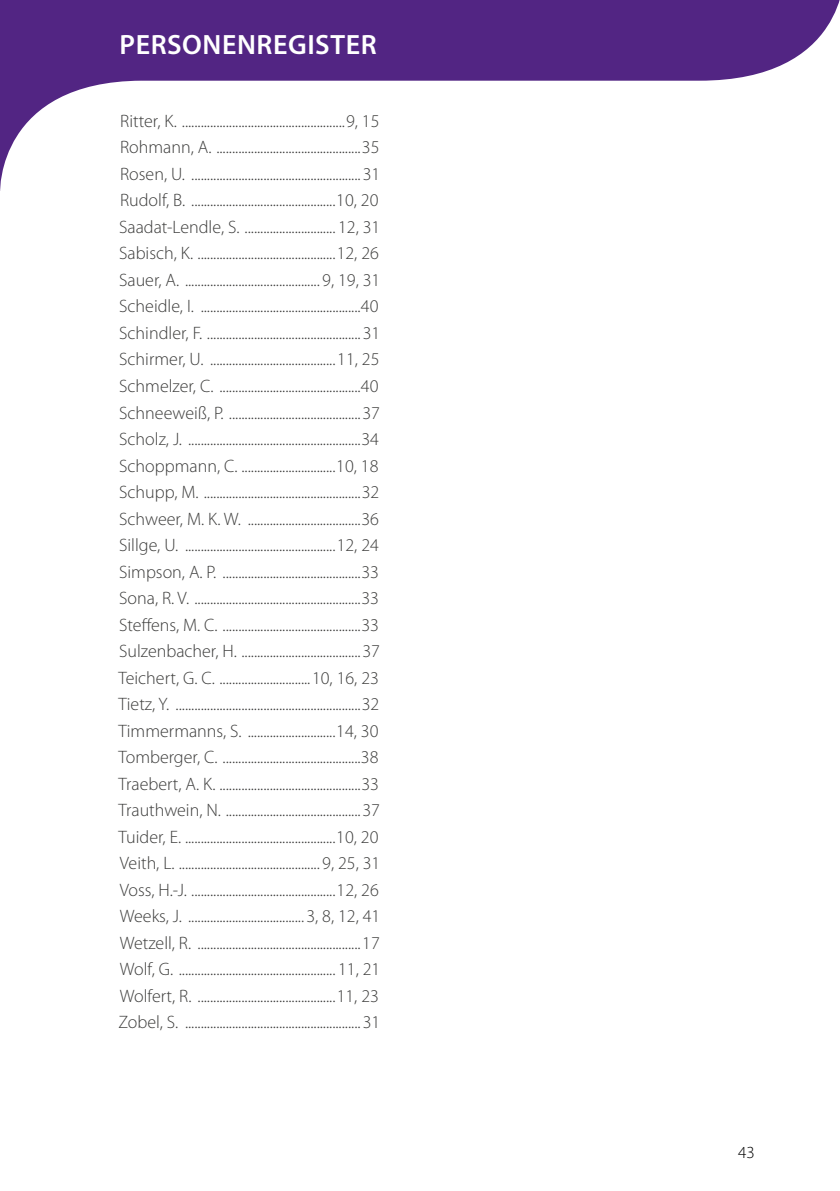
<style>
.page{position:relative;width:840px;height:1191px;background:#fff}
.page>*{position:absolute;margin:0;border:0;box-sizing:border-box;transform-origin:0 0}
.t1{font:600 28px "Myriad Pro";letter-spacing:.02em;color:#fff}
.t2{font:300 18px/26.4px "Myriad Pro";color:#3c3c3b;text-align:justify}
.t3{font:300 17px "Myriad Pro";color:#000}
</style>
<div class="page">
<svg style="left:0;top:0;width:839px;height:191px"></svg>
<div style="left:0;top:0;width:51px;height:64px;background:#522583"></div>
<h1 class="t1" style="left:119px;top:26px;width:258px">PERSONENREGISTER</h1>
<p class="t2" style="left:118px;top:108px;width:263px">Ritter, K. ....................................................9, 15<br>Rohmann, A. ..............................................35<br>Rosen, U. ......................................................31<br>Rudolf, B. ..............................................10, 20<br>Saadat-Lendle, S. ............................. 12, 31<br>Sabisch, K. ............................................12, 26<br>Sauer, A. ........................................... 9, 19, 31<br>Scheidle, I. ...................................................40<br>Schindler, F. .................................................31<br>Schirmer, U. ........................................11, 25<br>Schmelzer, C. .............................................40<br>Schneeweiß, P. ..........................................37<br>Scholz, J. .......................................................34<br>Schoppmann, C. ..............................10, 18<br>Schupp, M. ..................................................32<br>Schweer, M. K. W. ....................................36<br>Sillge, U. ................................................12, 24<br>Simpson, A. P. ............................................33<br>Sona, R. V. .....................................................33<br>Steffens, M. C. ............................................33<br>Sulzenbacher, H. ......................................37<br>Teichert, G. C. .............................10, 16, 23<br>Tietz, Y. ...........................................................32<br>Timmermanns, S. ............................14, 30<br>Tomberger, C. ............................................38<br>Traebert, A. K. .............................................33<br>Trauthwein, N. ...........................................37<br>Tuider, E. ................................................10, 20<br>Veith, L. ............................................. 9, 25, 31<br>Voss, H.-J. ..............................................12, 26<br>Weeks, J. ..................................... 3, 8, 12, 41<br>Wetzell, R. ....................................................17<br>Wolf, G. .................................................. 11, 21<br>Wolfert, R. ............................................11, 23<br>Zobel, S. ........................................................31</p>
<p class="t3" style="left:737px;top:1143px;width:18px">43</p>
</div>
